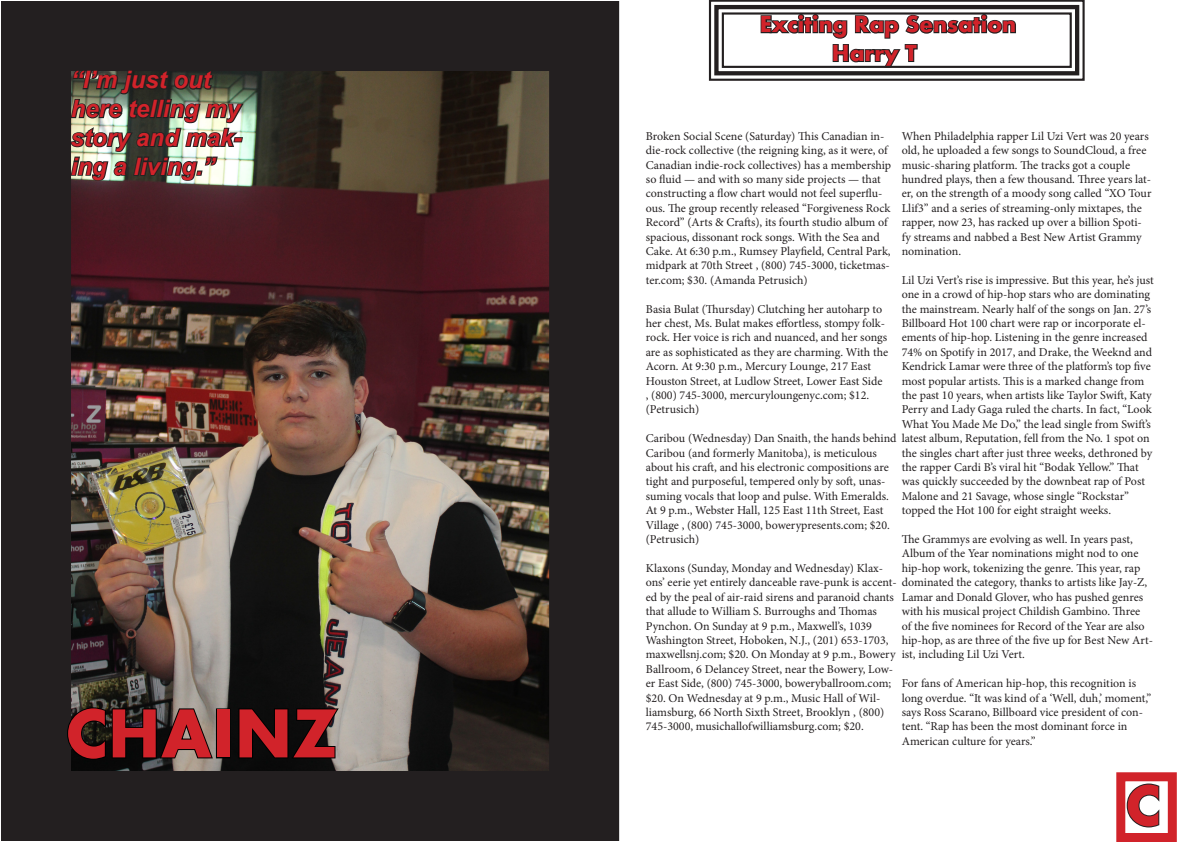
<style>
.page{position:relative;width:1191px;height:842px;background:#fff}
.page>*{position:absolute;margin:0;border:0;box-sizing:border-box;transform-origin:0 0}
.t1{font:700 72px "Aharoni";color:#d1232a}
.t2{font:700 60px "Aharoni";color:#d1232a}
.t3{font:italic 700 24px/28.8px "Arial";color:#d1232a}
.t4{font:700 24px/28.8px "Aharoni";color:#d1232a}
.t5{font:12px/14.4px "Minion Pro";letter-spacing:-.005em;color:#231f20}
</style>
<div class="page">
<img style="left:72px;top:72px;width:476px;height:698px">
<div style="left:1px;top:1px;width:618px;height:840px;border:70px solid #231f20"></div>
<svg style="left:66px;top:706px;width:148px;height:55px"></svg>
<div style="left:216px;top:708px;width:14px;height:50px;border:2px solid #000"></div>
<svg style="left:237px;top:707px;width:103px;height:52px"></svg>
<svg style="left:708px;top:0;width:377px;height:81px"></svg>
<div style="left:714px;top:5px;width:365px;height:70px;border:4px solid #231f20"></div>
<div style="left:722px;top:12px;width:349px;height:56px;border:2px solid #231f20"></div>
<img style="left:69px;top:68px;width:176px;height:114px">
<svg style="left:1126px;top:783px;width:34px;height:45px"></svg>
<div style="left:1116px;top:772px;width:60px;height:70px;border:9px solid #d1232a"></div>
<p class="t3" style="left:71px;top:66px;width:172px">“I’m just out here telling my story and mak&shy;ing a living.”</p>
<p class="t1" style="left:65px;top:689px;width:274px">CHAINZ</p>
<p class="t4" style="left:832px;top:10px;width:186px;text-indent:-72px">Exciting Rap Sensation<br>Harry T</p>
<p class="t5" style="left:646px;top:129px;width:247px">Broken Social Scene (Saturday) This Canadian in&shy;die-rock collective (the reigning king, as it were, of Canadian indie-rock collectives) has a membership so fluid — and with so many side projects — that constructing a flow chart would not feel superflu&shy;ous. The group recently released “Forgiveness Rock Record” (Arts &amp; Crafts), its fourth studio album of spacious, dissonant rock songs. With the Sea and Cake. At 6:30 p.m., Rumsey Playfield, Central Park, midpark at 70th Street , (800) 745-3000, ticketmas&shy;ter.com; $30. (Amanda Petrusich)</p>
<p class="t5" style="left:646px;top:302px;width:244px">Basia Bulat (Thursday) Clutching her autoharp to her chest, Ms. Bulat makes effortless, stompy folk&shy;rock. Her voice is rich and nuanced, and her songs are as sophisticated as they are charming. With the Acorn. At 9:30 p.m., Mercury Lounge, 217 East Houston Street, at Ludlow Street, Lower East Side , (800) 745-3000, mercuryloungenyc.com; $12. (Petrusich)</p>
<p class="t5" style="left:646px;top:431px;width:505px">Caribou (Wednesday) Dan Snaith, the hands behind latest album, Reputation, fell from the No. 1 spot on Caribou (and formerly Manitoba), is meticulous<br>about his craft, and his electronic compositions are<br>tight and purposeful, tempered only by soft, unas-<br>suming vocals that loop and pulse. With Emeralds.<br>At 9 p.m., Webster Hall, 125 East 11th Street, East<br>Village , (800) 745-3000, bowerypresents.com; $20.<br>(Petrusich)</p>
<p class="t5" style="left:646px;top:561px;width:503px">Klaxons (Sunday, Monday and Wednesday) Klax-<br>ons’ eerie yet entirely danceable rave-punk is accent- dominated the category, thanks to artists like Jay-Z, ed by the peal of air-raid sirens and paranoid chants<br>that allude to William S. Burroughs and Thomas<br>Pynchon. On Sunday at 9 p.m., Maxwell’s, 1039<br>Washington Street, Hoboken, N.J., (201) 653-1703,<br>maxwellsnj.com; $20. On Monday at 9 p.m., Bowery<br>Ballroom, 6 Delancey Street, near the Bowery, Low-<br>er East Side, (800) 745-3000, boweryballroom.com;<br>$20. On Wednesday at 9 p.m., Music Hall of Wil-<br>liamsburg, 66 North Sixth Street, Brooklyn , (800)<br>745-3000, musichallofwilliamsburg.com; $20.</p>
<p class="t5" style="left:901px;top:129px;width:251px">When Philadelphia rapper Lil Uzi Vert was 20 years old, he uploaded a few songs to SoundCloud, a free music-sharing platform. The tracks got a couple hundred plays, then a few thousand. Three years lat&shy;er, on the strength of a moody song called “XO Tour Llif3” and a series of streaming-only mixtapes, the rapper, now 23, has racked up over a billion Spoti&shy;fy streams and nabbed a Best New Artist Grammy nomination.</p>
<p class="t5" style="left:901px;top:273px;width:253px">Lil Uzi Vert’s rise is impressive. But this year, he’s just one in a crowd of hip-hop stars who are dominating the mainstream. Nearly half of the songs on Jan. 27’s Billboard Hot 100 chart were rap or incorporate el&shy;ements of hip-hop. Listening in the genre increased 74% on Spotify in 2017, and Drake, the Weeknd and Kendrick Lamar were three of the platform’s top five most popular artists. This is a marked change from the past 10 years, when artists like Taylor Swift, Katy Perry and Lady Gaga ruled the charts. In fact, “Look What You Made Me Do,” the lead single from Swift’s</p>
<p class="t5" style="left:901px;top:446px;width:252px">the singles chart after just three weeks, dethroned by the rapper Cardi B’s viral hit “Bodak Yellow.” That was quickly succeeded by the downbeat rap of Post Malone and 21 Savage, whose single “Rockstar” topped the Hot 100 for eight straight weeks.</p>
<p class="t5" style="left:901px;top:532px;width:240px">The Grammys are evolving as well. In years past,<br>Album of the Year nominations might nod to one hip-hop work, tokenizing the genre. This year, rap</p>
<p class="t5" style="left:901px;top:590px;width:253px">Lamar and Donald Glover, who has pushed genres with his musical project Childish Gambino. Three<br>of the five nominees for Record of the Year are also hip-hop, as are three of the five up for Best New Art&shy;ist, including Lil Uzi Vert.</p>
<p class="t5" style="left:901px;top:676px;width:251px">For fans of American hip-hop, this recognition is long overdue. “It was kind of a ‘Well, duh,’ moment,” says Ross Scarano, Billboard vice president of con&shy;tent. “Rap has been the most dominant force in American culture for years.”</p>
<p class="t2" style="left:1125px;top:769px;width:37px">C</p>
</div>
